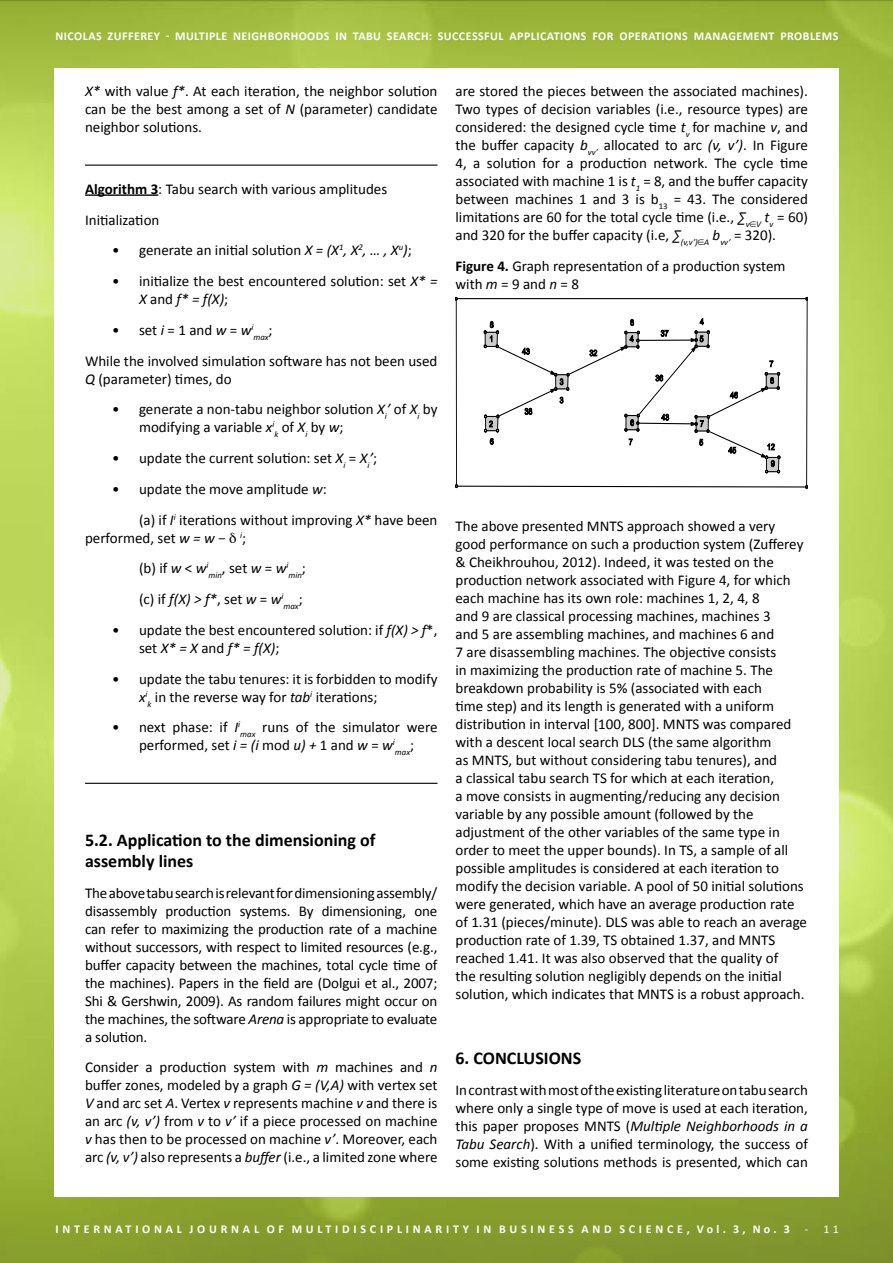
<style>
.page{position:relative;width:893px;height:1263px;background:#fff}
.page>*{position:absolute;margin:0;border:0;box-sizing:border-box;transform-origin:0 0}
.t1{font:700 18px/21px "Calibri";color:#000}
.t2{font:15px/18px "Calibri";color:#000}
.t3{font:700 12px "Calibri";letter-spacing:.315em;color:#fff}
.t4{font:700 12px "Calibri";letter-spacing:.04em;color:#fff}
.t5{font:italic 8.7px "Calibri";color:#000}
.s1{font-style:italic}
.s2{font-weight:700}
.s3{font-weight:400}
</style>
<div class="page">
<img style="left:0;top:0;width:893px;height:1263px">
<div style="left:54px;top:68px;width:785px;height:1129px;background:#fff"></div>
<hr style="left:85px;top:165px;width:352px;height:1px;background:#000">
<hr style="left:85px;top:194px;width:73px;height:2px;background:#000">
<hr style="left:85px;top:783px;width:352px;height:1px;background:#000">
<svg style="left:455px;top:297px;width:353px;height:192px"></svg>
<p class="t4" style="left:55px;top:28px;width:138px">NICOLAS ZUFFEREY - MULTIPLE</p>
<p class="t3" style="left:233px;top:28px;width:9px">NEIGHBORHOODS</p>
<p class="t3" style="left:335px;top:28px;width:26px">IN TABU</p>
<p class="t3" style="left:387px;top:28px;width:8px">SEARCH</p>
<p class="t3" style="left:429px;top:28px;width:17px">: SUCCESSFUL</p>
<p class="t3" style="left:509px;top:28px;width:8px">APPLICATIONS</p>
<p class="t3" style="left:592px;top:28px;width:8px">FOR</p>
<p class="t3" style="left:619px;top:28px;width:8px">OPERATIONS</p>
<p class="t3" style="left:694px;top:28px;width:9px">MANAGEMENT</p>
<p class="t3" style="left:780px;top:28px;width:9px">PROBLEMS</p>
<p class="t2" style="left:85px;top:82px;width:354px;text-align:justify"><span class="s1">X*</span> with value <span class="s1">f*</span>. At each iteration, the neighbor solution can be the best among a set of <span class="s1">N</span> (parameter) candidate neighbor solutions.</p>
<p class="t2" style="left:85px;top:174px;width:304px;line-height:30.8px"><span class="s2">ALGORITHM 3</span>: Tabu search with various amplitudes<br>Initialization</p>
<p class="t2" style="left:112px;top:241px;width:301px">• generate an initial solution <span class="s1">X = (X</span><sup>1</sup><span class="s1">, X</span><sup>2</sup><span class="s1">, … , X</span><sup>u</sup><span class="s1">)</span>;</p>
<p class="t2" style="left:139px;top:272px;width:300px;text-indent:-27px">• initialize the best encountered solution: set <span class="s1">X* =<br>X</span> and <span class="s1">f* = f(X)</span>;</p>
<p class="t2" style="left:112px;top:321px;width:143px">• set <span class="s1">i</span> = 1 and <span class="s1">w</span> = <span class="s1">w</span><sup>i</sup></p>
<p class="t5" style="left:253px;top:331px;width:21px">max<sup>;</sup></p>
<p class="t2" style="left:85px;top:352px;width:354px">While the involved simulation software has not been used<br><span class="s1">Q</span> (parameter) times, do</p>
<p class="t2" style="left:139px;top:400px;width:300px;text-indent:-27px">• generate a non-tabu neighbor solution <span class="s1">X</span><sub>i</sub><span class="s1">’</span> of <span class="s1">X</span><sub>i</sub> by modifying a variable <span class="s1">x</span><sup>i</sup><sub>k</sub> of <span class="s1">X</span><sub>i</sub> by <span class="s1">w</span>;</p>
<p class="t2" style="left:112px;top:449px;width:267px">• update the current solution: set <span class="s1">X</span><sub>i</sub> = <span class="s1">X</span><sub>i</sub><span class="s1">’</span>;</p>
<p class="t2" style="left:139px;top:474px;width:300px;line-height:30.8px;text-indent:-27px">• update the move amplitude <span class="s1">w</span>:<br>(a) if <span class="s1">I</span><sup>i</sup> iterations without improving <span class="s1">X*</span> have been</p>
<p class="t2" style="left:139px;top:522px;width:151px;line-height:30.8px;text-indent:-54px">performed, set <span class="s1">w = w −</span> <sup>i</sup>;<br>(b) if <span class="s1">w</span> &lt; <span class="s1">w</span><sup>i</sup><sub>min</sub>, set <span class="s1">w</span> = <span class="s1">w</span><sup>i</sup></p>
<p class="t5" style="left:288px;top:570px;width:19px">min<sup>;</sup></p>
<p class="t2" style="left:139px;top:590px;width:146px">(c) if <span class="s1">f(X) &gt; f*</span>, set <span class="s1">w</span> = <span class="s1">w</span><sup>i</sup></p>
<p class="t5" style="left:284px;top:600px;width:21px">max<sup>;</sup></p>
<p class="t2" style="left:139px;top:621px;width:300px;text-indent:-27px">• update the best encountered solution: if <span class="s1">f(X) &gt; f</span>*, set <span class="s1">X* = X</span> and <span class="s1">f* = f(X)</span>;</p>
<p class="t2" style="left:139px;top:670px;width:300px;text-indent:-27px">• update the tabu tenures: it is forbidden to modify <span class="s1">x</span><sup>i</sup><sub>k</sub> in the reverse way for <span class="s1">tab</span><sup>i</sup> iterations;</p>
<p class="t2" style="left:139px;top:718px;width:300px;text-indent:-27px">• next phase: if <span class="s1">I</span><sup>i</sup><sub>max</sub> runs of the simulator were performed, set <span class="s1">i = (i</span> mod <span class="s1">u) +</span> 1 and <span class="s1">w</span> = <span class="s1">w</span><sup>i</sup></p>
<p class="t5" style="left:395px;top:747px;width:21px">max<sup>;</sup></p>
<p class="t1" style="left:85px;top:829px;width:292px">5.2. APPLICATION TO THE DIMENSIONING OF<br>ASSEMBLY LINES</p>
<p class="t2" style="left:85px;top:883px;width:354px;text-align:justify">The above tabu search is relevant for dimensioning assembly/ disassembly production systems. By dimensioning, one can refer to maximizing the production rate of a machine without successors, with respect to limited resources (e.g., buffer capacity between the machines, total cycle time of the machines). Papers in the field are (Dolgui et al., 2007; Shi &amp; Gershwin, 2009). As random failures might occur on the machines, the software <span class="s1">Arena</span> is appropriate to evaluate a solution.</p>
<p class="t2" style="left:85px;top:1058px;width:354px;text-align:justify">Consider a production system with <span class="s1">m</span> machines and <span class="s1">n </span>buffer zones, modeled by a graph <span class="s1">G = (V,A)</span> with vertex set <span class="s1">V</span> and arc set <span class="s1">A</span>. Vertex <span class="s1">v</span> represents machine <span class="s1">v</span> and there is an arc <span class="s1">(v, v’)</span> from <span class="s1">v</span> to <span class="s1">v’</span> if a piece processed on machine <span class="s1">v</span> has then to be processed on machine <span class="s1">v’</span>. Moreover, each arc <span class="s1">(v, v’)</span> also represents a <span class="s1">buffer</span> (i.e., a limited zone where</p>
<p class="t2" style="left:455px;top:82px;width:354px;text-align:justify">are stored the pieces between the associated machines).<br>Two types of decision variables (i.e., resource types) are considered: the designed cycle time <span class="s1">t</span><sub>v</sub> for machine <span class="s1">v</span>, and the buffer capacity <span class="s1">b</span><sub>vv’</sub> allocated to arc <span class="s1">(v, v’)</span>. In Figure 4, a solution for a production network. The cycle time associated with machine 1 is <span class="s1">t</span><sub>1</sub> = 8, and the buffer capacity between machines 1 and 3 is b<sub>13</sub> = 43. The considered limitations are 60 for the total cycle time (i.e., <span class="s1">∑</span><sub>v</sub>∈<sub>V</sub> <span class="s1">t</span><sub>v</sub> = 60) and 320 for the buffer capacity (i.e, <span class="s1">∑</span><sub>(v,v’)</sub>∈<sub>A</sub> <span class="s1">b</span><sub>vv’</sub> = 320).</p>
<p class="t2" style="left:455px;top:257px;width:332px"><span class="s2">FIGURE 4.</span> Graph representation of a production system with <span class="s1">m</span> = 9 and <span class="s1">n</span> = 8</p>
<p class="t2" style="left:455px;top:517px;width:353px">The above presented MNTS approach showed a very good performance on such a production system (Zufferey &amp; Cheikhrouhou, 2012). Indeed, it was tested on the production network associated with Figure 4, for which each machine has its own role: machines 1, 2, 4, 8<br>and 9 are classical processing machines, machines 3<br>and 5 are assembling machines, and machines 6 and<br>7 are disassembling machines. The objective consists<br>in maximizing the production rate of machine 5. The breakdown probability is 5% (associated with each<br>time step) and its length is generated with a uniform distribution in interval [100, 800]. MNTS was compared with a descent local search DLS (the same algorithm<br>as MNTS, but without considering tabu tenures), and<br>a classical tabu search TS for which at each iteration,<br>a move consists in augmenting/reducing any decision variable by any possible amount (followed by the adjustment of the other variables of the same type in order to meet the upper bounds). In TS, a sample of all possible amplitudes is considered at each iteration to modify the decision variable. A pool of 50 initial solutions were generated, which have an average production rate of 1.31 (pieces/minute). DLS was able to reach an average production rate of 1.39, TS obtained 1.37, and MNTS reached 1.41. It was also observed that the quality of<br>the resulting solution negligibly depends on the initial solution, which indicates that MNTS is a robust approach.</p>
<p class="t1" style="left:455px;top:1048px;width:127px">6. CONCLUSIONS</p>
<p class="t2" style="left:455px;top:1081px;width:354px;text-align:justify">In contrast with most of the existing literature on tabu search where only a single type of move is used at each iteration, this paper proposes MNTS (<span class="s1">Multiple Neighborhoods in a Tabu Search</span>). With a unified terminology, the success of some existing solutions methods is presented, which can</p>
<p class="t3" style="left:55px;top:1222px;width:289px">IN TERN ATI ON AL JOU RN AL OF MU LTIDIS</p>
<p class="t3" style="left:370px;top:1222px;width:115px">CI PLIN ARI TY IN</p>
<p class="t3" style="left:499px;top:1222px;width:21px">B USIN</p>
<p class="t3" style="left:549px;top:1222px;width:18px">E SS</p>
<p class="t3" style="left:581px;top:1222px;width:22px">A ND</p>
<p class="t3" style="left:619px;top:1222px;width:221px">SCI EN CE, VOL. 3, NO. 3 <span class="s3">- 11</span></p>
</div>
